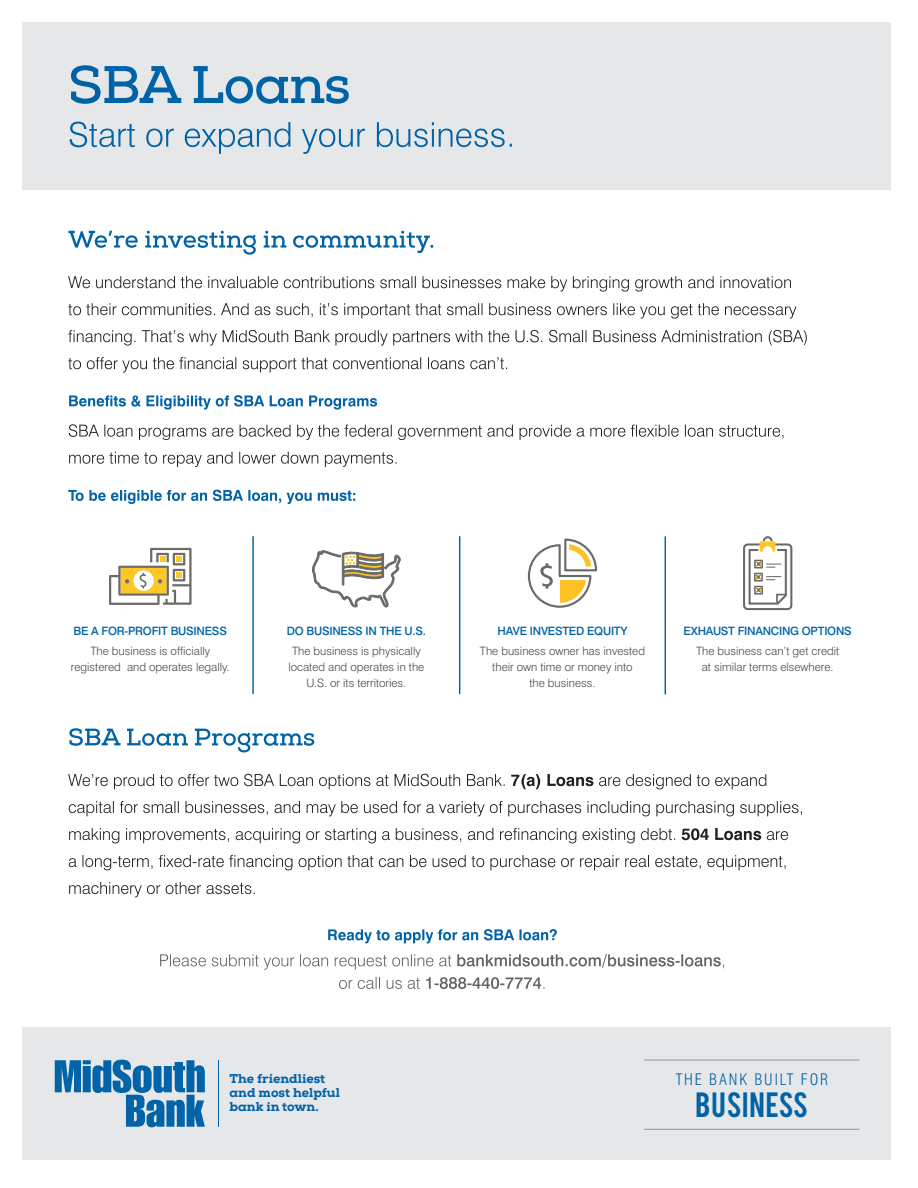
<style>
.page{position:relative;width:918px;height:1188px;background:#fff}
.page>*{position:absolute;margin:0;border:0;box-sizing:border-box;transform-origin:0 0}
.t1{font:27.6px "Bebas";letter-spacing:.03em;color:#0163a7}
.t2{font:300 condensed 15.6px "Swiss 721 BT";letter-spacing:.12em;color:#0163a7}
.t3{font:800 12.75px/13.8px "Nexa Slab";color:#0163a8}
.t4{font:300 11.55px/15.9px "Swiss 721 BT";color:#454647;text-align:center}
.t5{font:500 11.55px "Swiss 721 BT";letter-spacing:-.02em;color:#0163a7}
</style>
<div class="page">
<div style="left:23px;top:23px;width:868px;height:167px;background:#e6e7e9"></div>
<div style="left:23px;top:1027px;width:868px;height:133px;background:#e6e7e9"></div>
<svg style="left:68px;top:490px;width:287px;height:14px"></svg>
<svg style="left:69px;top:452px;width:328px;height:15px"></svg>
<svg style="left:69px;top:424px;width:714px;height:16px"></svg>
<svg style="left:69px;top:395px;width:308px;height:15px"></svg>
<svg style="left:68px;top:357px;width:439px;height:16px"></svg>
<svg style="left:68px;top:330px;width:739px;height:16px"></svg>
<svg style="left:68px;top:303px;width:728px;height:16px"></svg>
<svg style="left:68px;top:276px;width:723px;height:16px"></svg>
<svg style="left:68px;top:231px;width:365px;height:24px"></svg>
<svg style="left:70px;top:122px;width:442px;height:32px"></svg>
<svg style="left:71px;top:65px;width:278px;height:39px"></svg>
<svg style="left:69px;top:882px;width:186px;height:15px"></svg>
<svg style="left:69px;top:855px;width:717px;height:15px"></svg>
<svg style="left:69px;top:828px;width:719px;height:15px"></svg>
<svg style="left:69px;top:801px;width:733px;height:15px"></svg>
<svg style="left:68px;top:774px;width:698px;height:15px"></svg>
<svg style="left:69px;top:728px;width:245px;height:24px"></svg>
<svg style="left:109px;top:548px;width:83px;height:57px"></svg>
<svg style="left:527px;top:538px;width:71px;height:70px"></svg>
<svg style="left:312px;top:550px;width:89px;height:57px"></svg>
<svg style="left:743px;top:536px;width:50px;height:75px"></svg>
<hr style="left:459px;top:536px;width:1px;height:158px;background:#0163a7">
<hr style="left:665px;top:536px;width:1px;height:158px;background:#0163a7">
<hr style="left:252px;top:536px;width:2px;height:158px;background:#0163a7">
<svg style="left:339px;top:977px;width:205px;height:12px"></svg>
<svg style="left:160px;top:954px;width:564px;height:16px"></svg>
<svg style="left:328px;top:929px;width:229px;height:14px"></svg>
<svg style="left:55px;top:1060px;width:150px;height:67px"></svg>
<hr style="left:218px;top:1060px;width:1px;height:67px;background:#0163a8">
<hr style="left:644px;top:1060px;width:215px;height:1px;background:#939598">
<hr style="left:644px;top:1129px;width:216px;height:1px;background:#939598">
<p class="t5" style="left:74px;top:624px;width:155px">BE A FOR-PROFIT BUSINESS</p>
<p class="t4" style="left:71px;top:643px;width:160px">The business is officially registered and operates legally.</p>
<p class="t5" style="left:287px;top:624px;width:141px">DO BUSINESS IN THE U.S.</p>
<p class="t4" style="left:288px;top:643px;width:138px">The business is physically located and operates in the<br>U.S. or its territories.</p>
<p class="t5" style="left:497px;top:624px;width:132px">HAVE INVESTED EQUITY</p>
<p class="t4" style="left:480px;top:643px;width:167px">The business owner has invested their own time or money into<br>the business.</p>
<p class="t5" style="left:684px;top:624px;width:170px">EXHAUST FINANCING OPTIONS</p>
<p class="t4" style="left:696px;top:643px;width:145px">The business can’t get credit at similar terms elsewhere.</p>
<p class="t3" style="left:230px;top:1072px;width:112px">The friendliest and most helpful bank in town.</p>
<h2 class="t2" style="left:676px;top:1070px;width:154px">THE BANK BUILT FOR</h2>
<h1 class="t1" style="left:696px;top:1085px;width:114px">BUSINESS</h1>
</div>
